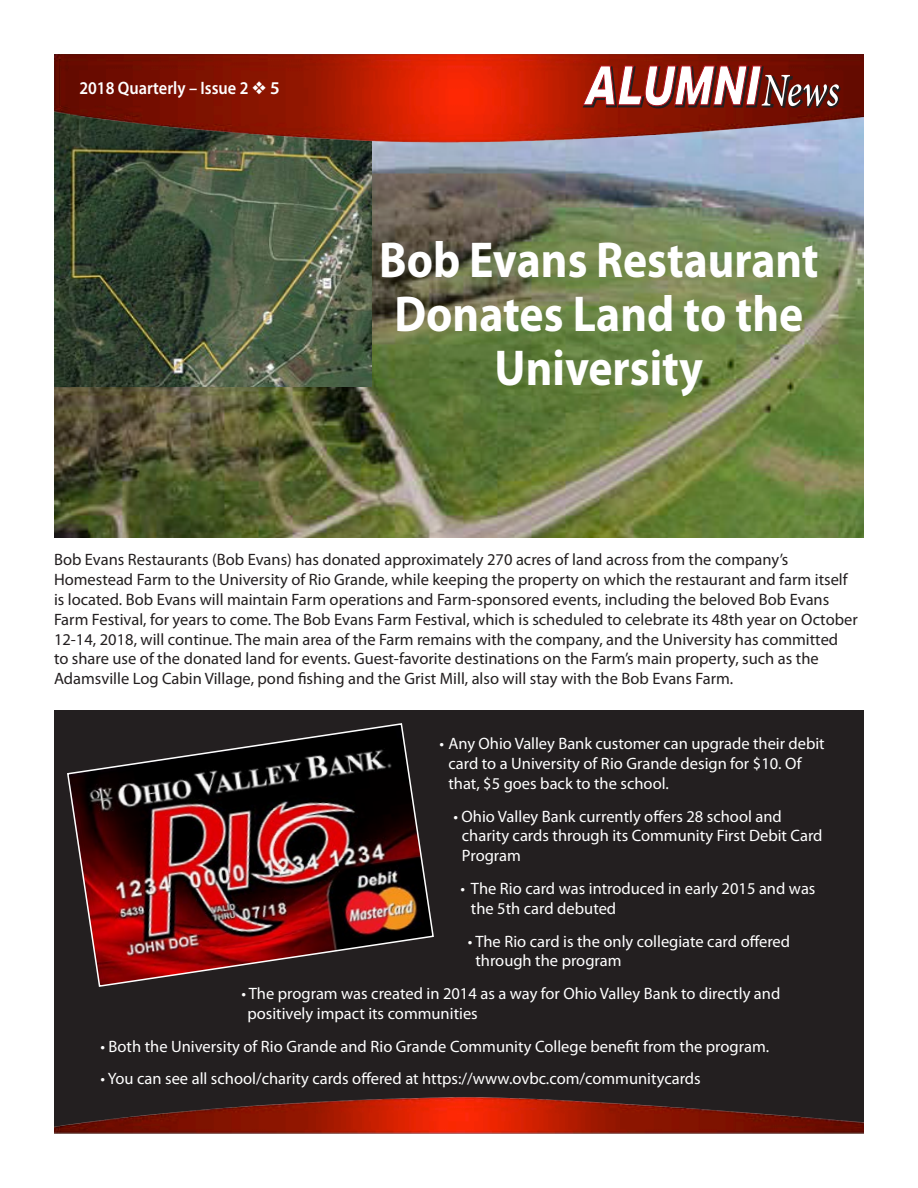
<style>
.page{position:relative;width:918px;height:1188px;background:#fff}
.page>*{position:absolute;margin:0;border:0;box-sizing:border-box;transform-origin:0 0}
.t1{font:700 50.7px/54px "Myriad Pro";color:#fff;text-align:center;scale:.9 1}
.t2{font:600 18px "Myriad Pro";color:#fff;scale:.91 1}
.t3{font:16.5px/19.8px "Myriad Pro";color:#231f20}
.t4{font:16.5px/19.8px "Myriad Pro";color:#fff}
</style>
<div class="page">
<img style="left:54px;top:54px;width:810px;height:1080px">
<svg style="left:581px;top:54px;width:261px;height:57px"></svg>
<p class="t2" style="left:79px;top:76px;width:222px">2018 Quarterly – Issue 2 ❖ 5</p>
<p class="t1" style="left:379px;top:231px;width:490px">Bob Evans Restaurant<br>Donates Land to the</p>
<p class="t1" style="left:495px;top:339px;width:233px">University</p>
<p class="t3" style="left:54px;top:550px;width:805px">Bob Evans Restaurants (Bob Evans) has donated approximately 270 acres of land across from the company’s Homestead Farm to the University of Rio Grande, while keeping the property on which the restaurant and farm itself is located. Bob Evans will maintain Farm operations and Farm-sponsored events, including the beloved Bob Evans Farm Festival, for years to come. The Bob Evans Farm Festival, which is scheduled to celebrate its 48th year on October 12-14, 2018, will continue. The main area of the Farm remains with the company, and the University has committed<br>to share use of the donated land for events. Guest-favorite destinations on the Farm’s main property, such as the Adamsville Log Cabin Village, pond fishing and the Grist Mill, also will stay with the Bob Evans Farm.</p>
<p class="t4" style="left:448px;top:734px;width:378px;text-indent:-9px">• Any Ohio Valley Bank customer can upgrade their debit card to a University of Rio Grande design for $10. Of that, $5 goes back to the school.</p>
<p class="t4" style="left:462px;top:806px;width:362px;text-indent:-8px">• Ohio Valley Bank currently offers 28 school and charity cards through its Community First Debit Card<br>Program</p>
<p class="t4" style="left:471px;top:878px;width:346px;text-indent:-11px">• The Rio card was introduced in early 2015 and was the 5th card debuted</p>
<p class="t4" style="left:475px;top:931px;width:316px;text-indent:-7px">• The Rio card is the only collegiate card offered through the program</p>
<p class="t4" style="left:247px;top:983px;width:534px;text-indent:-6px">• The program was created in 2014 as a way for Ohio Valley Bank to directly and positively impact its communities</p>
<p class="t4" style="left:100px;top:1036px;width:670px">• Both the University of Rio Grande and Rio Grande Community College benefit from the program.</p>
<p class="t4" style="left:100px;top:1069px;width:602px">• You can see all school/charity cards offered at https://www.ovbc.com/communitycards</p>
</div>
